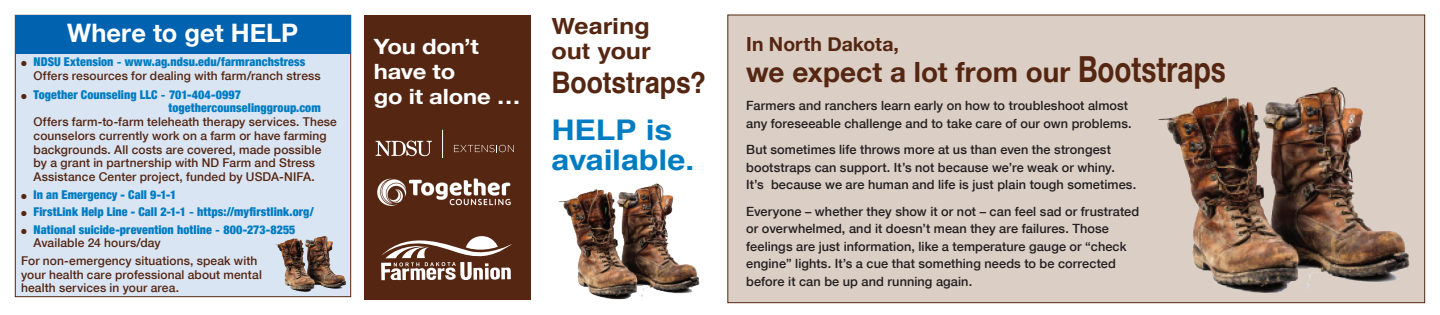
<style>
.page{position:relative;width:1440px;height:315px;background:#fff}
.page>*{position:absolute;margin:0;border:0;box-sizing:border-box;transform-origin:0 0}
.t1{font:700 29.75px "Helvetica";letter-spacing:-.005em;color:#552611;scale:.9 1}
.t2{font:700 28.5px/30px "Helvetica";letter-spacing:-.005em;color:#007cc2;scale:1.13 1}
.t3{font:700 27.88px "Helvetica Neue";color:#552611}
.t4{font:700 25.5px "Helvetica Neue";letter-spacing:.005em;color:#fff}
.t5{font:700 22.25px/25px "Helvetica";letter-spacing:-.005em;color:#552611;scale:1.13 1}
.t6{font:700 21px/25px "Helvetica Neue";letter-spacing:-.01em;color:#fff;scale:1.13 1}
.t7{font:700 19.38px "Helvetica Neue";color:#552611}
.t8{font:500 12.75px/17.5px "Helvetica Neue";letter-spacing:.005em;color:#231f20}
.t9{font:500 12.12px/13.8px "Helvetica Neue";letter-spacing:.01em;color:#552611}
.t10{font:900 condensed 12.12px/13.8px "Helvetica Neue";letter-spacing:.01em;color:#007cc2}
.s1{font-weight:900;font-stretch:condensed;color:#007cc2}
.s2{font-weight:700;color:#007cc2}
.s3{color:#552611}
.s4{font-weight:700;font-stretch:normal}
.s5{font-weight:500;font-stretch:normal;color:#552611}
.s6{font-size:36px}
</style>
<div class="page">
<div style="left:15px;top:15px;width:336px;height:282px;background:#dae5f4;border:1px solid #552611"></div>
<div style="left:728px;top:15px;width:697px;height:288px;background:#dbcec5;border:1px solid #552611"></div>
<div style="left:364px;top:15px;width:167px;height:285px;background:#552611"></div>
<div style="left:15px;top:15px;width:335px;height:38px;background:#0162b0"></div>
<svg style="left:381px;top:236px;width:131px;height:45px"></svg>
<img style="left:1158px;top:87px;width:252px;height:206px">
<img style="left:558px;top:184px;width:142px;height:116px">
<img style="left:275px;top:236px;width:72px;height:55px">
<svg style="left:376px;top:140px;width:56px;height:17px"></svg>
<svg style="left:442px;top:130px;width:1px;height:28px"></svg>
<svg style="left:454px;top:145px;width:60px;height:7px"></svg>
<img style="left:377px;top:178px;width:134px;height:28px">
<h3 class="t4" style="left:67px;top:13px;width:233px">Where to get HELP</h3>
<p class="t9" style="left:34px;top:55px;width:289px;text-indent:-12px">● <span class="s1">NDSU Extension</span> <span class="s2">-</span> <span class="s1">www.ag.ndsu.edu/farmranchstress<br></span>Offers resources for dealing with farm/ranch stress</p>
<p class="t10" style="left:169px;top:87px;width:154px;text-indent:-148px"><span class="s3">●</span> Together Counseling LLC <span class="s4">-</span> 701-404-0997 togethercounselinggroup.com</p>
<p class="t9" style="left:34px;top:115px;width:305px">Offers farm-to-farm teleheath therapy services. These counselors currently work on a farm or have farming backgrounds. All costs are covered, made possible by a grant in partnership with ND Farm and Stress Assistance Center project, funded by USDA-NIFA.</p>
<p class="t10" style="left:21px;top:187px;width:157px"><span class="s3">●</span> In an Emergency - Call 9-1-1</p>
<p class="t10" style="left:21px;top:204px;width:294px"><span class="s3">●</span> FirstLink Help Line - Call 2-1-1 <span class="s4">-</span> https://myfirstlink.org/</p>
<p class="t10" style="left:34px;top:222px;width:263px;text-indent:-12px"><span class="s3">●</span> National suicide-prevention hotline <span class="s4">-</span> 800-273-8255<br><span class="s5">Available 24 hours/day</span></p>
<p class="t9" style="left:21px;top:254px;width:242px">For non-emergency situations, speak with your health care professional about mental health services in your area.</p>
<h3 class="t6" style="left:374px;top:35px;width:131px">You don’t have to<br>go it alone …</h3>
<h3 class="t5" style="left:552px;top:14px;width:90px">Wearing out your</h3>
<h1 class="t1" style="left:552px;top:58px;width:173px">Bootstraps?</h1>
<h2 class="t2" style="left:552px;top:116px;width:128px">HELP is available.</h2>
<h3 class="t7" style="left:746px;top:29px;width:154px">In North Dakota,</h3>
<h3 class="t3" style="left:746px;top:50px;width:481px">we expect a lot from our <span class="s6">Bootstraps</span></h3>
<p class="t8" style="left:746px;top:97px;width:387px">Farmers and ranchers learn early on how to troubleshoot almost any foreseeable challenge and to take care of our own problems.</p>
<p class="t8" style="left:746px;top:141px;width:391px">But sometimes life throws more at us than even the strongest bootstraps can support. It’s not because we’re weak or whiny.<br>It’s because we are human and life is just plain tough sometimes.</p>
<p class="t8" style="left:746px;top:202px;width:395px">Everyone – whether they show it or not – can feel sad or frustrated or overwhelmed, and it doesn’t mean they are failures. Those feelings are just information, like a temperature gauge or “check engine” lights. It’s a cue that something needs to be corrected before it can be up and running again.</p>
</div>
